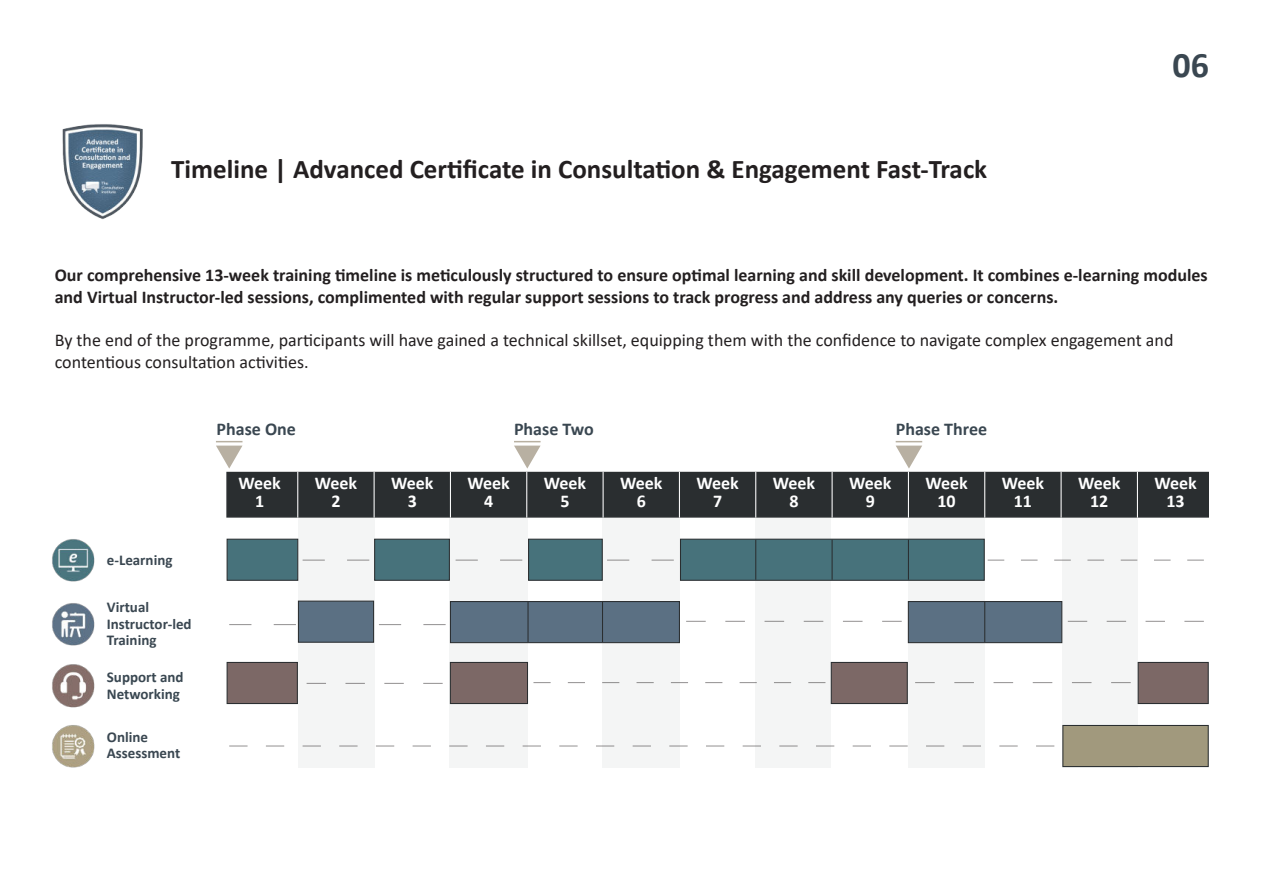
<style>
.page{position:relative;width:1263px;height:893px;background:#fff}
.page>*{position:absolute;margin:0;border:0;box-sizing:border-box;transform-origin:0 0}
.t1{font:700 36px "Calibri";color:#3a4751}
.t2{font:700 27px "Calibri";color:#231f20}
.t3{font:700 18px/21.6px "Calibri";color:#231f20}
.t4{font:18px/21.6px "Calibri";color:#231f20}
.t5{font:700 18px/18px "Calibri";color:#fff;text-align:center}
.t6{font:700 18px "Calibri";color:#3a4751}
.t7{font:700 15px/16.5px "Calibri";color:#3a4751}
.t8{font:700 15px/16.5px "Calibri";color:#394751}
</style>
<div class="page">
<div style="left:1062px;top:503px;width:76px;height:264px;background:#f4f5f5"></div>
<div style="left:908px;top:503px;width:77px;height:264px;background:#f4f5f5"></div>
<div style="left:756px;top:503px;width:75px;height:264px;background:#f4f5f5"></div>
<div style="left:602px;top:503px;width:78px;height:264px;background:#f4f5f5"></div>
<div style="left:450px;top:503px;width:78px;height:264px;background:#f4f5f5"></div>
<div style="left:298px;top:503px;width:76px;height:264px;background:#f4f5f5"></div>
<img style="left:50px;top:536px;width:47px;height:47px;border-radius:24px">
<img style="left:50px;top:601px;width:47px;height:47px;border-radius:24px">
<img style="left:50px;top:662px;width:47px;height:47px;border-radius:24px">
<img style="left:50px;top:722px;width:47px;height:47px;border-radius:24px">
<div style="left:226px;top:472px;width:983px;height:46px;background:#2a2e30;border:2px solid #2a2e30"></div>
<svg style="left:229px;top:624px;width:67px;height:1px"></svg>
<svg style="left:379px;top:624px;width:67px;height:1px"></svg>
<svg style="left:607px;top:560px;width:67px;height:1px"></svg>
<svg style="left:456px;top:560px;width:66px;height:1px"></svg>
<svg style="left:303px;top:560px;width:66px;height:1px"></svg>
<svg style="left:988px;top:560px;width:216px;height:1px"></svg>
<svg style="left:1068px;top:621px;width:136px;height:1px"></svg>
<svg style="left:307px;top:683px;width:136px;height:1px"></svg>
<svg style="left:686px;top:621px;width:216px;height:1px"></svg>
<svg style="left:915px;top:682px;width:216px;height:1px"></svg>
<svg style="left:533px;top:682px;width:292px;height:1px"></svg>
<svg style="left:229px;top:746px;width:825px;height:1px"></svg>
<svg style="left:216px;top:441px;width:26px;height:28px"></svg>
<svg style="left:514px;top:441px;width:27px;height:28px"></svg>
<svg style="left:896px;top:441px;width:26px;height:28px"></svg>
<div style="left:908px;top:601px;width:154px;height:42px;background:#5b7083;border:1px solid #2a2e30"></div>
<div style="left:1062px;top:725px;width:147px;height:42px;background:#a1997d;border:1px solid #2a2e30"></div>
<div style="left:227px;top:662px;width:71px;height:42px;background:#7c6866;border:1px solid #2a2e30"></div>
<div style="left:450px;top:662px;width:78px;height:42px;background:#7c6866;border:1px solid #2a2e30"></div>
<div style="left:831px;top:662px;width:77px;height:42px;background:#7c6866;border:1px solid #2a2e30"></div>
<div style="left:1138px;top:662px;width:71px;height:42px;background:#7c6866;border:1px solid #2a2e30"></div>
<div style="left:450px;top:601px;width:230px;height:42px;background:#5b7083;border:1px solid #2a2e30"></div>
<div style="left:227px;top:539px;width:71px;height:42px;background:#47727b;border:1px solid #2a2e30"></div>
<div style="left:374px;top:539px;width:76px;height:42px;background:#47727b;border:1px solid #2a2e30"></div>
<div style="left:528px;top:539px;width:75px;height:42px;background:#47727b;border:1px solid #2a2e30"></div>
<div style="left:680px;top:539px;width:305px;height:42px;background:#47727b;border:1px solid #2a2e30"></div>
<hr style="left:297px;top:472px;width:1px;height:46px;background:#fff">
<hr style="left:374px;top:472px;width:1px;height:46px;background:#fff">
<hr style="left:984px;top:602px;width:1px;height:40px;background:#2a2e30">
<hr style="left:602px;top:602px;width:1px;height:40px;background:#2a2e30">
<hr style="left:527px;top:602px;width:1px;height:40px;background:#2a2e30">
<hr style="left:450px;top:472px;width:1px;height:46px;background:#fff">
<hr style="left:526px;top:472px;width:1px;height:46px;background:#fff">
<hr style="left:603px;top:472px;width:1px;height:46px;background:#fff">
<hr style="left:679px;top:472px;width:1px;height:46px;background:#fff">
<hr style="left:755px;top:472px;width:1px;height:46px;background:#fff">
<hr style="left:831px;top:472px;width:2px;height:46px;background:#fff">
<hr style="left:908px;top:472px;width:1px;height:46px;background:#fff">
<hr style="left:984px;top:472px;width:1px;height:46px;background:#fff">
<hr style="left:1060px;top:472px;width:1px;height:46px;background:#fff">
<hr style="left:1137px;top:472px;width:1px;height:46px;background:#fff">
<div style="left:298px;top:601px;width:76px;height:42px;background:#5b7083;border:1px solid #2a2e30"></div>
<img style="left:62px;top:124px;width:81px;height:95px">
<hr style="left:831px;top:540px;width:2px;height:40px;background:#2a2e30">
<hr style="left:908px;top:540px;width:1px;height:40px;background:#2a2e30">
<hr style="left:755px;top:540px;width:1px;height:40px;background:#2a2e30">
<h2 class="t2" style="left:171px;top:150px;width:817px">Timeline | Advanced Certificate in Consultation &amp; Engagement Fast-Track</h2>
<h1 class="t1" style="left:1172px;top:43px;width:38px">06</h1>
<p class="t3" style="left:55px;top:264px;width:1154px">Our comprehensive 13-week training timeline is meticulously structured to ensure optimal learning and skill development. It combines e-learning modules and Virtual Instructor-led sessions, complimented with regular support sessions to track progress and address any queries or concerns.</p>
<p class="t4" style="left:55px;top:329px;width:1120px">By the end of the programme, participants will have gained a technical skillset, equipping them with the confidence to navigate complex engagement and contentious consultation activities.</p>
<p class="t6" style="left:217px;top:416px;width:81px">Phase One</p>
<p class="t6" style="left:514px;top:416px;width:81px">Phase Two</p>
<p class="t6" style="left:896px;top:416px;width:93px">Phase Three</p>
<p class="t7" style="left:107px;top:551px;width:67px">e-Learning</p>
<p class="t7" style="left:107px;top:599px;width:86px">Virtual<br>Instructor-led<br>Training</p>
<p class="t8" style="left:107px;top:669px;width:78px">Support and<br>Networking</p>
<p class="t7" style="left:107px;top:728px;width:75px">Online<br>Assessment</p>
<p class="t5" style="left:238px;top:474px;width:44px">Week<br>1</p>
<p class="t5" style="left:315px;top:474px;width:44px">Week<br>2</p>
<p class="t5" style="left:391px;top:474px;width:44px">Week<br>3</p>
<p class="t5" style="left:467px;top:474px;width:44px">Week<br>4</p>
<p class="t5" style="left:544px;top:474px;width:44px">Week<br>5</p>
<p class="t5" style="left:620px;top:474px;width:44px">Week<br>6</p>
<p class="t5" style="left:696px;top:474px;width:44px">Week<br>7</p>
<p class="t5" style="left:773px;top:474px;width:44px">Week<br>8</p>
<p class="t5" style="left:849px;top:474px;width:44px">Week<br>9</p>
<p class="t5" style="left:925px;top:474px;width:44px">Week<br>10</p>
<p class="t5" style="left:1002px;top:474px;width:44px">Week<br>11</p>
<p class="t5" style="left:1078px;top:474px;width:44px">Week<br>12</p>
<p class="t5" style="left:1154px;top:474px;width:44px">Week<br>13</p>
</div>
